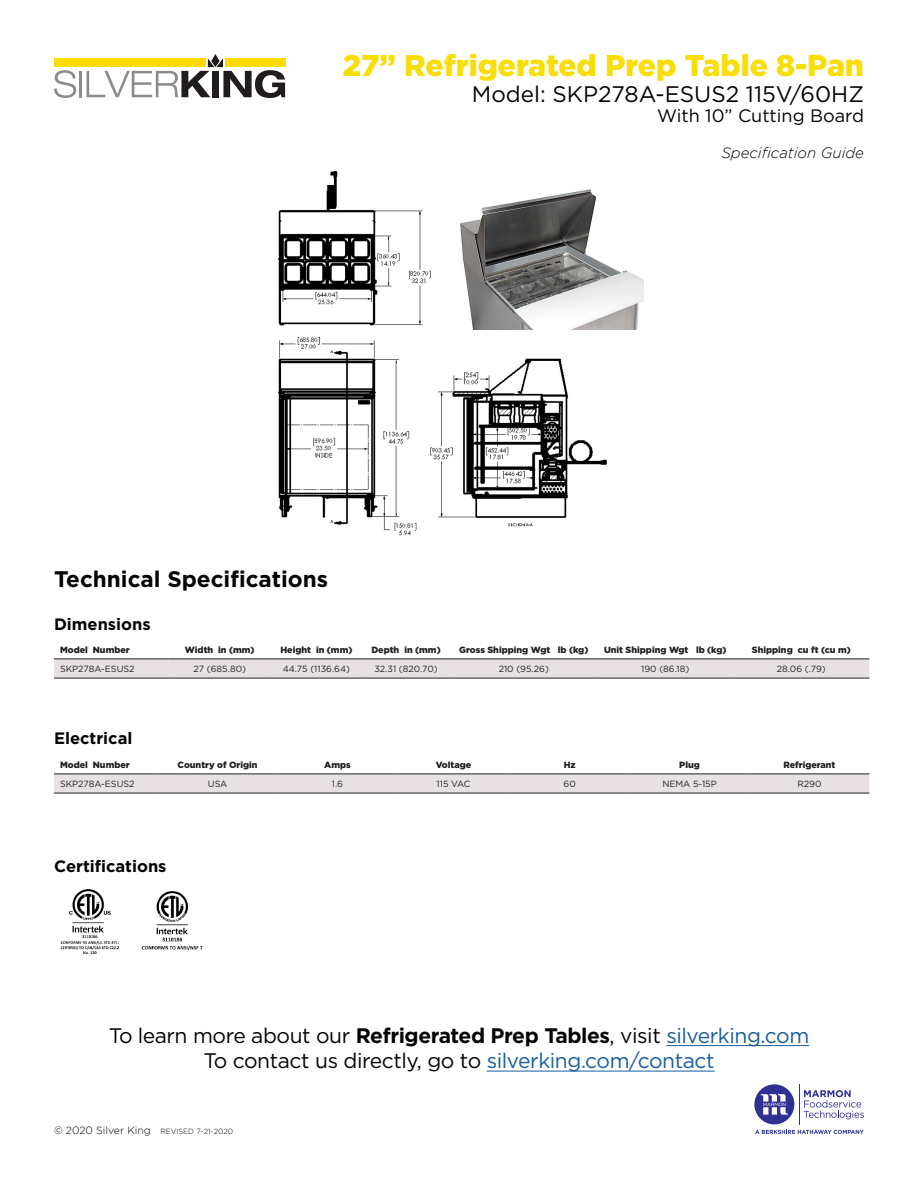
<style>
.page{position:relative;width:918px;height:1188px;background:#fff}
.page>*{position:absolute;margin:0;border:0;box-sizing:border-box;transform-origin:0 0}
.t1{font:900 30px "Gotham";color:#f9dd07}
.t2{font:22.5px "Gotham";color:#040503}
.t3{font:700 22.5px "Gotham";color:#040503}
.t4{font:700 21px "Gotham";letter-spacing:-.02em;color:#040503}
.t5{font:21px "Gotham";letter-spacing:-.02em;color:#040503}
.t6{font:18px "Gotham";color:#040503}
.t7{font:700 16.5px "Gotham";color:#040503}
.t8{font:italic 300 15px "Gotham";color:#040503}
.t9{font:900 9px "Gotham";color:#231f20}
.t10{font:9px "Gotham";color:#231f20}
.t11{font:300 7.5px "Gotham";color:#000}
.s1{font-weight:400;color:#000}
.s2{font-weight:400}
.s3{font-weight:400;color:#175d9e}
.s4{color:#175d9e}
.s5{font-size:10.5px}
</style>
<div class="page">
<svg style="left:755px;top:1130px;width:109px;height:4px"></svg>
<hr style="left:799px;top:1084px;width:1px;height:40px;background:#2e3092">
<svg style="left:804px;top:1090px;width:60px;height:29px"></svg>
<svg style="left:754px;top:1084px;width:40px;height:40px"></svg>
<hr style="left:666px;top:1045px;width:143px;height:1px;background:#175d9e">
<hr style="left:487px;top:1071px;width:228px;height:1px;background:#175d9e">
<svg style="left:54px;top:70px;width:22px;height:28px"></svg>
<hr style="left:79px;top:71px;width:3px;height:26px;background:#8a8b8d">
<svg style="left:87px;top:54px;width:198px;height:44px"></svg>
<div style="left:54px;top:58px;width:152px;height:9px;background:#ffdb00"></div>
<div style="left:225px;top:58px;width:60px;height:9px;background:#ffdb00"></div>
<div style="left:54px;top:775px;width:815px;height:18px;background:#e7e1e3"></div>
<hr style="left:158px;top:774px;width:120px;height:1px;background:#231f20">
<hr style="left:278px;top:774px;width:119px;height:1px;background:#231f20">
<hr style="left:397px;top:774px;width:113px;height:1px;background:#231f20">
<hr style="left:510px;top:774px;width:120px;height:1px;background:#231f20">
<hr style="left:630px;top:774px;width:120px;height:1px;background:#231f20">
<hr style="left:750px;top:774px;width:119px;height:1px;background:#231f20">
<hr style="left:158px;top:793px;width:120px;height:1px;background:#231f20">
<hr style="left:278px;top:793px;width:119px;height:1px;background:#231f20">
<hr style="left:397px;top:793px;width:113px;height:1px;background:#231f20">
<hr style="left:510px;top:793px;width:120px;height:1px;background:#231f20">
<hr style="left:630px;top:793px;width:120px;height:1px;background:#231f20">
<hr style="left:750px;top:793px;width:119px;height:1px;background:#231f20">
<hr style="left:54px;top:774px;width:104px;height:1px;background:#231f20">
<hr style="left:54px;top:793px;width:104px;height:1px;background:#231f20">
<img style="left:278px;top:171px;width:329px;height:365px">
<div style="left:54px;top:660px;width:815px;height:18px;background:#e7e1e3"></div>
<hr style="left:54px;top:659px;width:114px;height:1px;background:#231f20">
<hr style="left:168px;top:659px;width:103px;height:1px;background:#231f20">
<hr style="left:271px;top:659px;width:91px;height:1px;background:#231f20">
<hr style="left:362px;top:659px;width:88px;height:1px;background:#231f20">
<hr style="left:450px;top:659px;width:147px;height:1px;background:#231f20">
<hr style="left:597px;top:659px;width:136px;height:1px;background:#231f20">
<hr style="left:733px;top:659px;width:136px;height:1px;background:#231f20">
<hr style="left:54px;top:678px;width:114px;height:1px;background:#231f20">
<hr style="left:168px;top:678px;width:103px;height:1px;background:#231f20">
<hr style="left:271px;top:678px;width:91px;height:1px;background:#231f20">
<hr style="left:362px;top:678px;width:88px;height:1px;background:#231f20">
<hr style="left:450px;top:678px;width:147px;height:1px;background:#231f20">
<hr style="left:597px;top:678px;width:136px;height:1px;background:#231f20">
<hr style="left:733px;top:678px;width:136px;height:1px;background:#231f20">
<img style="left:442px;top:179px;width:201px;height:151px">
<img style="left:60px;top:889px;width:143px;height:66px">
<p class="t1" style="left:343px;top:48px;width:523px">27” Refrigerated Prep Table 8-Pan</p>
<p class="t2" style="left:472px;top:80px;width:394px">Model: SKP278A-ESUS2 115V/60HZ</p>
<p class="t6" style="left:657px;top:104px;width:208px">With 10” Cutting Board</p>
<p class="t8" style="left:721px;top:144px;width:144px">Specification Guide</p>
<p class="t3" style="left:54px;top:564px;width:276px">Technical Specifications</p>
<p class="t7" style="left:54px;top:613px;width:98px">Dimensions</p>
<p class="t9" style="left:60px;top:645px;width:71px">Model Number</p>
<p class="t9" style="left:185px;top:645px;width:71px">Width in (mm)</p>
<p class="t9" style="left:280px;top:645px;width:74px">Height in (mm)</p>
<p class="t9" style="left:371px;top:645px;width:71px">Depth in (mm)</p>
<p class="t9" style="left:459px;top:645px;width:131px">Gross Shipping Wgt lb (kg)</p>
<p class="t9" style="left:604px;top:645px;width:124px">Unit Shipping Wgt lb (kg)</p>
<p class="t9" style="left:752px;top:645px;width:101px">Shipping cu ft (cu m)</p>
<p class="t10" style="left:60px;top:663px;width:76px">SKP278A-ESUS2</p>
<p class="t10" style="left:194px;top:663px;width:54px">27 (685.80)</p>
<p class="t10" style="left:283px;top:663px;width:69px">44.75 (1136.64)</p>
<p class="t10" style="left:374px;top:663px;width:65px">32.31 (820.70)</p>
<p class="t10" style="left:499px;top:663px;width:52px">210 (95.26)</p>
<p class="t10" style="left:641px;top:663px;width:50px">190 (86.18)</p>
<p class="t10" style="left:777px;top:663px;width:50px">28.06 (.79)</p>
<p class="t7" style="left:54px;top:727px;width:80px">Electrical</p>
<p class="t9" style="left:60px;top:759px;width:71px">Model Number</p>
<p class="t9" style="left:178px;top:759px;width:82px">Country of Origin</p>
<p class="t9" style="left:324px;top:759px;width:28px">Amps</p>
<p class="t9" style="left:436px;top:759px;width:37px">Voltage</p>
<p class="t9" style="left:564px;top:759px;width:13px">Hz</p>
<p class="t9" style="left:679px;top:759px;width:22px">Plug</p>
<p class="t9" style="left:783px;top:759px;width:54px">Refrigerant</p>
<p class="t10" style="left:60px;top:778px;width:76px">SKP278A-ESUS2</p>
<p class="t10" style="left:208px;top:778px;width:21px">USA</p>
<p class="t10" style="left:332px;top:778px;width:13px">1.6</p>
<p class="t10" style="left:437px;top:778px;width:35px">115 VAC</p>
<p class="t10" style="left:564px;top:778px;width:14px">60</p>
<p class="t10" style="left:662px;top:778px;width:56px">NEMA 5-15P</p>
<p class="t10" style="left:797px;top:778px;width:26px">R290</p>
<p class="t7" style="left:54px;top:855px;width:114px">Certifications</p>
<p class="t4" style="left:109px;top:1021px;width:702px"><span class="s1">To le</span><span class="s2">arn more about our</span> Refrigerated Prep Tables<span class="s2">, visit</span> <span class="s3">silverking.com</span></p>
<p class="t5" style="left:203px;top:1047px;width:513px">To contact us directly, go to <span class="s4">silverking.com/contact</span></p>
<p class="t11" style="left:54px;top:1127px;width:181px"><span class="s5">© 2020 Silver King</span> REVISED 7-21-2020</p>
</div>
